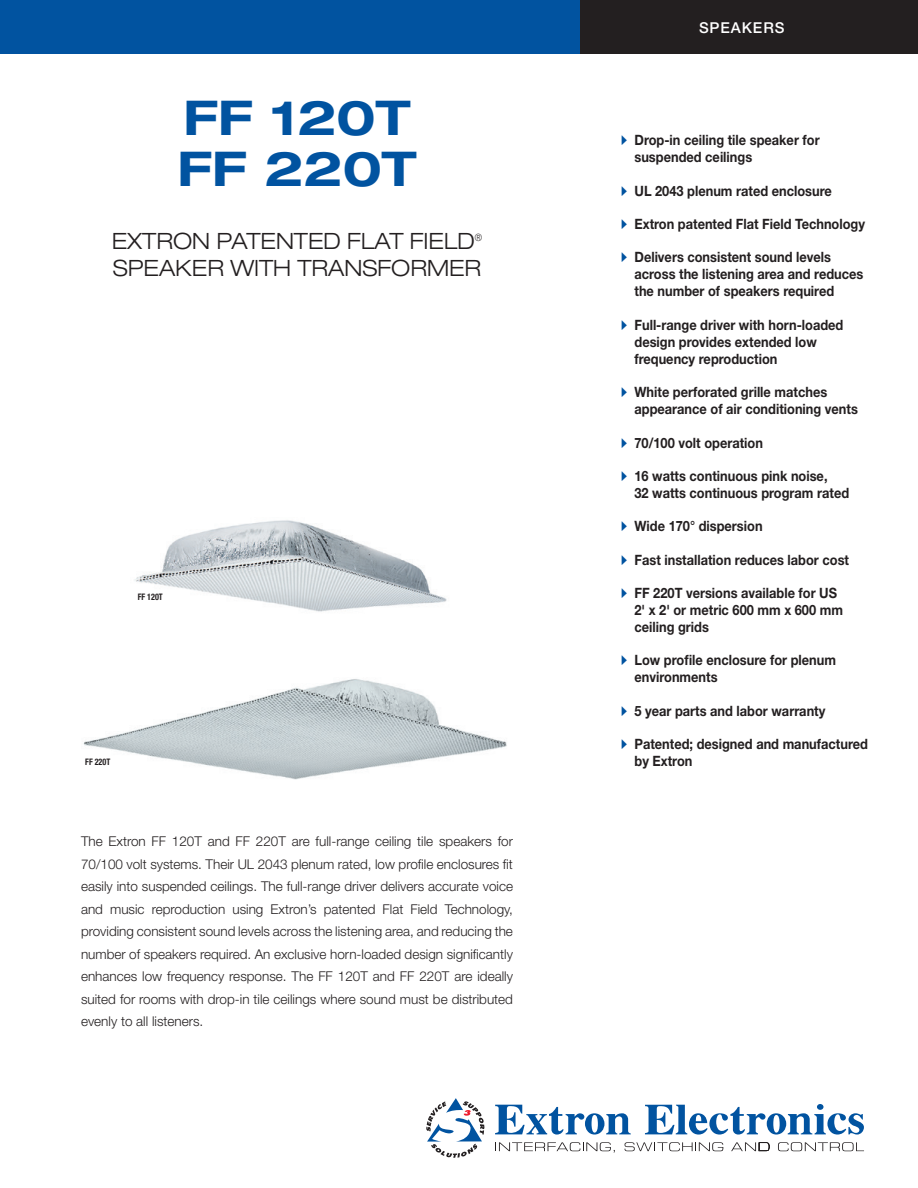
<style>
.page{position:relative;width:918px;height:1188px;background:#fff}
.page>*{position:absolute;margin:0;border:0;box-sizing:border-box;transform-origin:0 0}
.cover_product_name{font:700 expanded 48px/51px "Helvetica Neue LT Std";color:#0153a0}
.cover_product_subti{font:300 expanded 22.5px "Helvetica Neue LT Std";color:#231f20}
.cover_category{font:500 15px "Helvetica Neue LT Std";letter-spacing:.06em;color:#fff}
.t1{font:700 14.25px/17.1px "Helvetica Neue LT Std";color:#231f20;scale:.9 1}
.cover_teaser_paragr{font:300 13.5px/22.5px "Helvetica Neue LT Std";color:#231f20;text-align:justify}
.cover_product_subti-2{font:300 expanded 10.2px "Helvetica Neue LT Std";color:#231f20;scale:.9 1}
.t2{font:700 condensed 9px "Helvetica Neue LT Std";color:#231f20;scale:.9 1}
.s1{font-family:"Quick Type Pi";font-weight:400;color:#0153a0}
</style>
<div class="page">
<div style="left:566px;top:0;width:352px;height:54px;background:#231f20"></div>
<svg style="left:426px;top:1098px;width:58px;height:60px"></svg>
<svg style="left:495px;top:1105px;width:136px;height:30px"></svg>
<svg style="left:645px;top:1105px;width:219px;height:30px"></svg>
<svg style="left:495px;top:1142px;width:120px;height:11px"></svg>
<svg style="left:625px;top:1142px;width:98px;height:9px"></svg>
<svg style="left:731px;top:1142px;width:39px;height:9px"></svg>
<svg style="left:778px;top:1142px;width:86px;height:9px"></svg>
<div style="left:0;top:0;width:579px;height:54px;background:#0153a0"></div>
<img style="left:83px;top:679px;width:424px;height:101px">
<img style="left:134px;top:520px;width:313px;height:92px">
<p class="cover_product_name" style="left:177px;top:91px;width:241px">FF 120T<br>FF 220T</p>
<p class="cover_product_subti" style="left:112px;top:228px;width:364px">EXTRON PATENTED FLAT FIELD</p>
<p class="cover_product_subti-2" style="left:475px;top:231px;width:10px">®</p>
<p class="cover_product_subti" style="left:113px;top:255px;width:370px">SPEAKER WITH TRANSFORMER</p>
<p class="t2" style="left:138px;top:591px;width:29px">FF 120T</p>
<p class="t2" style="left:85px;top:756px;width:29px">FF 220T</p>
<p class="cover_teaser_paragr" style="left:81px;top:830px;width:434px">The Extron FF 120T and FF 220T are full-range ceiling tile speakers for 70/100 volt systems. Their UL 2043 plenum rated, low profile enclosures fit easily into suspended ceilings. The full-range driver delivers accurate voice and music reproduction using Extron’s patented Flat Field Technology, providing consistent sound levels across the listening area, and reducing the number of speakers required. An exclusive horn-loaded design significantly enhances low frequency response. The FF 120T and FF 220T are ideally suited for rooms with drop-in tile ceilings where sound must be distributed evenly to all listeners.</p>
<p class="cover_category" style="left:699px;top:19px;width:87px">SPEAKERS</p>
<p class="t1" style="left:634px;top:131px;width:207px;text-indent:-14px"><span class="s1">A</span> Drop-in ceiling tile speaker for suspended ceilings</p>
<p class="t1" style="left:621px;top:182px;width:236px"><span class="s1">A</span> UL 2043 plenum rated enclosure</p>
<p class="t1" style="left:621px;top:215px;width:273px"><span class="s1">A</span> Extron patented Flat Field Technology</p>
<p class="t1" style="left:634px;top:248px;width:256px;text-indent:-14px"><span class="s1">A</span> Delivers consistent sound levels across the listening area and reduces the number of speakers required</p>
<p class="t1" style="left:634px;top:316px;width:234px;text-indent:-14px"><span class="s1">A</span> Full-range driver with horn-loaded design provides extended low frequency reproduction</p>
<p class="t1" style="left:634px;top:383px;width:250px;text-indent:-14px"><span class="s1">A</span> White perforated grille matches appearance of air conditioning vents</p>
<p class="t1" style="left:621px;top:434px;width:159px"><span class="s1">A</span> 70/100 volt operation</p>
<p class="t1" style="left:634px;top:467px;width:240px;text-indent:-14px"><span class="s1">A</span> 16 watts continuous pink noise,<br>32 watts continuous program rated</p>
<p class="t1" style="left:621px;top:517px;width:159px"><span class="s1">A</span> Wide 170° dispersion</p>
<p class="t1" style="left:621px;top:551px;width:255px"><span class="s1">A</span> Fast installation reduces labor cost</p>
<p class="t1" style="left:634px;top:584px;width:233px;text-indent:-14px"><span class="s1">A</span> FF 220T versions available for US<br>2' x 2' or metric 600 mm x 600 mm ceiling grids</p>
<p class="t1" style="left:634px;top:651px;width:225px;text-indent:-14px"><span class="s1">A</span> Low profile enclosure for plenum environments</p>
<p class="t1" style="left:621px;top:702px;width:229px"><span class="s1">A</span> 5 year parts and labor warranty</p>
<p class="t1" style="left:634px;top:735px;width:261px;text-indent:-14px"><span class="s1">A</span> Patented; designed and manufactured by Extron</p>
</div>
